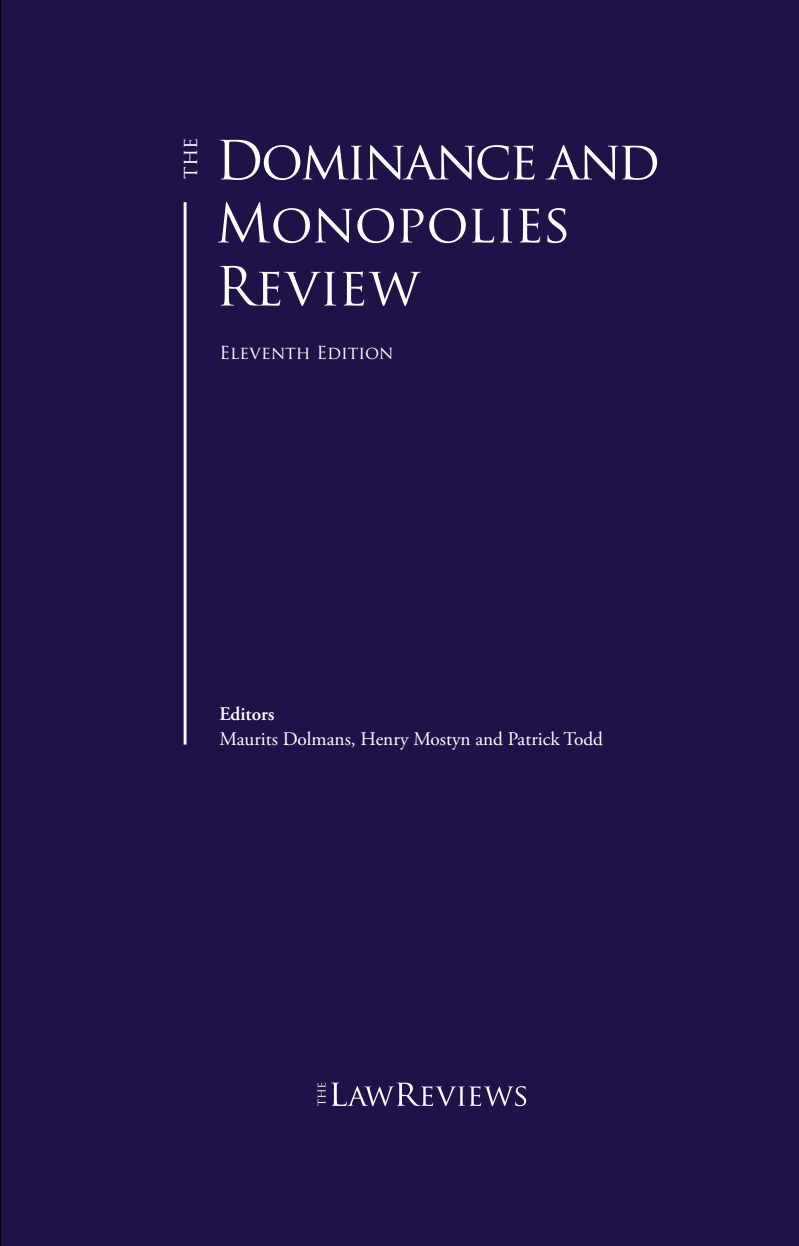
<style>
.page{position:relative;width:799px;height:1246px;background:#fff}
.page>*{position:absolute;margin:0;border:0;box-sizing:border-box;transform-origin:0 0}
.t1{font:52.5px/63px "Trajan Pro";letter-spacing:-.025em;color:#fff}
.t2{font:20.47px "Trajan Pro";color:#fff}
.t3{font:19.25px "Adobe Garamond Pro";color:#fff}
.t4{font:600 19.25px "Adobe Garamond Pro";color:#fff}
.t5{font:17.5px "Trajan Pro";color:#fff}
</style>
<div class="page">
<div style="left:0;top:0;width:799px;height:1245px;background:#1e1248"></div>
<div style="left:317px;top:1081px;width:209px;height:25px;background:#1e1248"></div>
<svg style="left:331px;top:1082px;width:195px;height:23px"></svg>
<svg style="left:317px;top:1082px;width:8px;height:23px"></svg>
<div style="left:215px;top:140px;width:445px;height:313px;background:#1e1248"></div>
<div style="left:219px;top:704px;width:441px;height:40px;background:#1e1248"></div>
<hr style="left:184px;top:202px;width:2px;height:542px;background:#fff">
<div style="left:182px;top:138px;width:15px;height:41px;background:#1e1248"></div>
<p class="t2" style="left:177px;top:179px;width:43px;rotate:-90deg">the</p>
<h1 class="t1" style="left:215px;top:128px;width:446px">Dominance and<br>Monopolies<br>Review</h1>
<p class="t5" style="left:219px;top:342px;width:175px">Eleventh Edition</p>
<p class="t4" style="left:219px;top:702px;width:57px">Editors</p>
<p class="t3" style="left:219px;top:726px;width:385px">Maurits Dolmans, Henry Mostyn and Patrick Todd</p>
</div>
